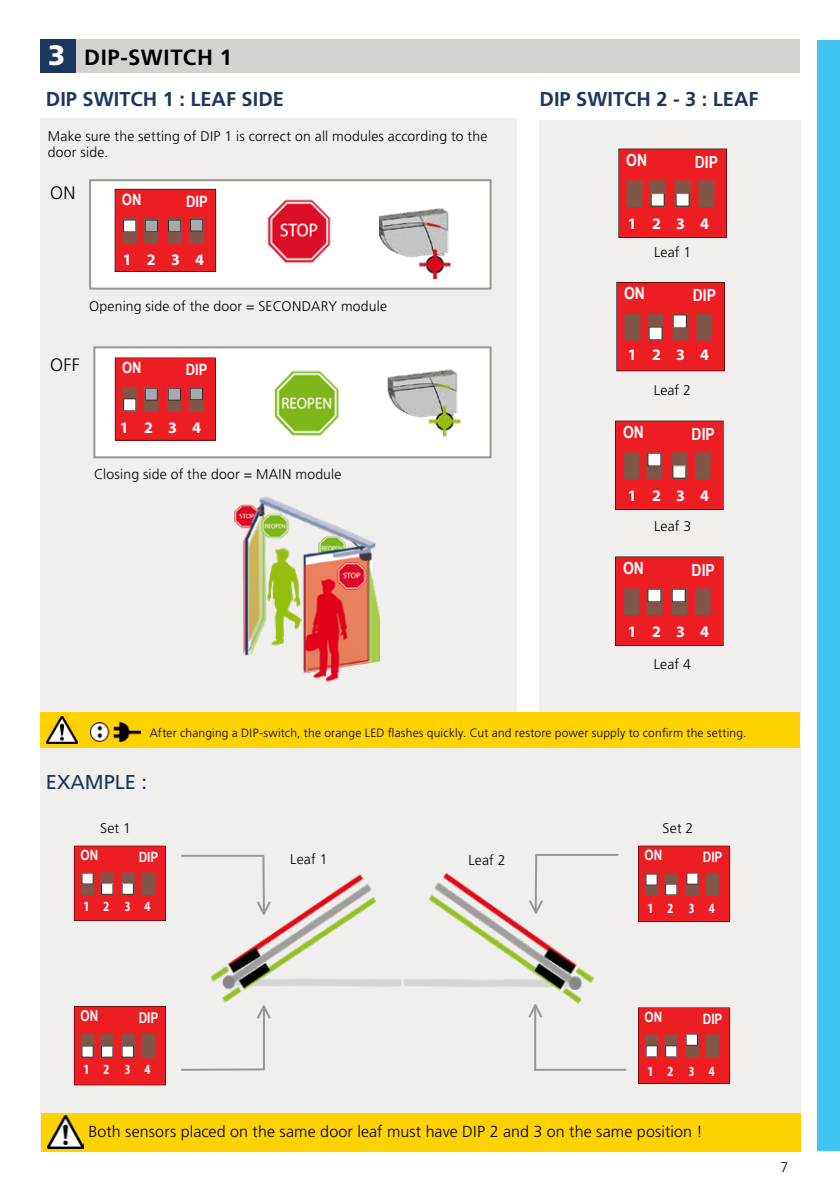
<style>
.page{position:relative;width:840px;height:1191px;background:#fff}
.page>*{position:absolute;margin:0;border:0;box-sizing:border-box;transform-origin:0 0}
.t1{font:900 28px "Frutiger LT Std";color:#fff}
.t2{font:700 22px "Frutiger LT Std";letter-spacing:.03em;color:#000}
.t3{font:700 20px "Frutiger LT Std";color:#1a3760}
.t4{font:20px "Frutiger LT Std";color:#1a3760}
.t5{font:300 18px "Frutiger LT Std";color:#000}
.t6{font:700 16.8px "Arial Narrow";color:#fff}
.t7{font:300 16px "Frutiger LT Std";letter-spacing:.01em;color:#000}
.t8{font:700 16px "Myriad Pro";color:#fff}
.t9{font:700 15.6px "Arial Narrow";color:#fff}
.t10{font:700 14.8px "Arial Narrow";color:#fff}
.t11{font:700 14.4px "Arial Narrow";color:#fff}
.t12{font:700 14.2px "Arial Narrow";color:#fff}
.t13{font:300 14px/16px "Frutiger LT Std";letter-spacing:.01em;color:#000}
.t14{font:700 condensed 14px "Myriad Pro";letter-spacing:1em;color:#fff}
.t15{font:300 12px "Frutiger LT Std";letter-spacing:.015em;color:#000}
</style>
<div class="page">
<div style="left:41px;top:743px;width:759px;height:407px;background:#f0efee"></div>
<img style="left:196px;top:853px;width:410px;height:151px">
<div style="left:816px;top:40px;width:23px;height:1110px;background:#42c4f3"></div>
<div style="left:41px;top:39px;width:758px;height:34px;background:#d4d3d0"></div>
<div style="left:40px;top:40px;width:35px;height:33px;background:#1a3760"></div>
<div style="left:539px;top:120px;width:260px;height:606px;background:#f0efee"></div>
<div style="left:40px;top:118px;width:476px;height:594px;background:#f0efee"></div>
<div style="left:93px;top:346px;width:398px;height:112px;background:#fff;border:2px solid #969890"></div>
<div style="left:89px;top:179px;width:402px;height:111px;background:#fff;border:2px solid #969890"></div>
<img style="left:267px;top:199px;width:64px;height:64px">
<img style="left:274px;top:370px;width:65px;height:66px">
<img style="left:379px;top:208px;width:73px;height:71px">
<img style="left:387px;top:369px;width:74px;height:68px">
<img style="left:234px;top:496px;width:145px;height:185px">
<div style="left:40px;top:712px;width:758px;height:36px;background:#ffd200"></div>
<img style="left:47px;top:716px;width:30px;height:27px">
<div style="left:42px;top:1112px;width:758px;height:39px;background:#ffd200"></div>
<img style="left:48px;top:1115px;width:35px;height:33px">
<hr style="left:263px;top:1006px;width:2px;height:64px;background:#969890">
<hr style="left:181px;top:1068px;width:83px;height:2px;background:#969890">
<hr style="left:534px;top:1005px;width:2px;height:65px;background:#969890">
<hr style="left:534px;top:1068px;width:92px;height:2px;background:#969890">
<svg style="left:74px;top:845px;width:92px;height:76px;background:#d82f33"></svg>
<svg style="left:74px;top:1006px;width:92px;height:79px;background:#d92d31"></svg>
<svg style="left:638px;top:845px;width:91px;height:77px;background:#d92f33"></svg>
<svg style="left:638px;top:1007px;width:91px;height:76px;background:#da2f33"></svg>
<svg style="left:618px;top:149px;width:108px;height:89px;background:#d82c30"></svg>
<svg style="left:616px;top:282px;width:108px;height:89px;background:#d72c30"></svg>
<svg style="left:615px;top:421px;width:108px;height:89px;background:#d72b2e"></svg>
<svg style="left:615px;top:556px;width:108px;height:90px;background:#d72c2f"></svg>
<svg style="left:115px;top:189px;width:101px;height:83px;background:#d72b30"></svg>
<svg style="left:115px;top:357px;width:100px;height:83px;background:#d82d31"></svg>
<hr style="left:181px;top:854px;width:83px;height:2px;background:#969890">
<hr style="left:262px;top:855px;width:3px;height:56px;background:#969890">
<hr style="left:535px;top:854px;width:83px;height:2px;background:#969890">
<hr style="left:534px;top:854px;width:3px;height:56px;background:#969890">
<svg style="left:255px;top:1003px;width:17px;height:16px"></svg>
<svg style="left:526px;top:1002px;width:18px;height:18px"></svg>
<svg style="left:255px;top:899px;width:17px;height:18px"></svg>
<svg style="left:527px;top:898px;width:17px;height:18px"></svg>
<img style="left:90px;top:722px;width:50px;height:20px">
<h1 class="t1" style="left:48px;top:39px;width:19px">3</h1>
<h2 class="t2" style="left:84px;top:44px;width:149px">DIP-SWITCH 1</h2>
<h3 class="t3" style="left:46px;top:87px;width:239px">DIP SWITCH 1 : LEAF SIDE</h3>
<h3 class="t3" style="left:539px;top:87px;width:220px">DIP SWITCH 2 - 3 : LEAF</h3>
<p class="t13" style="left:48px;top:128px;width:441px">Make sure the setting of DIP 1 is correct on all modules according to the door side.</p>
<p class="t5" style="left:50px;top:182px;width:27px">ON</p>
<p class="t9" style="left:122px;top:187px;width:21px">ON</p>
<p class="t9" style="left:186px;top:189px;width:23px">DIP</p>
<p class="t8" style="left:123px;top:249px;width:83px">1 2 3 4</p>
<p class="t13" style="left:89px;top:298px;width:299px">Opening side of the door = SECONDARY module</p>
<p class="t5" style="left:50px;top:355px;width:31px">OFF</p>
<p class="t9" style="left:122px;top:356px;width:21px">ON</p>
<p class="t9" style="left:186px;top:358px;width:23px">DIP</p>
<p class="t8" style="left:120px;top:417px;width:83px">1 2 3 4</p>
<p class="t13" style="left:94px;top:466px;width:249px">Closing side of the door = MAIN module</p>
<p class="t6" style="left:626px;top:147px;width:22px">ON</p>
<p class="t6" style="left:694px;top:149px;width:25px">DIP</p>
<p class="t8" style="left:627px;top:213px;width:83px">1 2 3 4</p>
<p class="t13" style="left:653px;top:244px;width:39px">Leaf 1</p>
<p class="t6" style="left:623px;top:280px;width:22px">ON</p>
<p class="t6" style="left:692px;top:282px;width:25px">DIP</p>
<p class="t8" style="left:627px;top:344px;width:83px">1 2 3 4</p>
<p class="t13" style="left:653px;top:382px;width:39px">Leaf 2</p>
<p class="t6" style="left:622px;top:419px;width:22px">ON</p>
<p class="t6" style="left:691px;top:421px;width:25px">DIP</p>
<p class="t8" style="left:627px;top:485px;width:83px">1 2 3 4</p>
<p class="t13" style="left:653px;top:518px;width:39px">Leaf 3</p>
<p class="t6" style="left:622px;top:555px;width:22px">ON</p>
<p class="t6" style="left:691px;top:557px;width:25px">DIP</p>
<p class="t8" style="left:627px;top:621px;width:83px">1 2 3 4</p>
<p class="t13" style="left:653px;top:656px;width:39px">Leaf 4</p>
<p class="t15" style="left:150px;top:726px;width:598px">After changing a DIP-switch, the orange LED flashes quickly. Cut and restore power supply to confirm the setting.</p>
<h3 class="t4" style="left:46px;top:770px;width:103px">EXAMPLE :</h3>
<p class="t13" style="left:100px;top:820px;width:32px">Set 1</p>
<p class="t13" style="left:662px;top:820px;width:32px">Set 2</p>
<p class="t12" style="left:80px;top:844px;width:19px">ON</p>
<p class="t12" style="left:139px;top:846px;width:21px">DIP</p>
<p class="t14" style="left:83px;top:897px;width:69px">1234</p>
<p class="t13" style="left:290px;top:851px;width:39px">Leaf 1</p>
<p class="t13" style="left:468px;top:852px;width:39px">Leaf 2</p>
<p class="t11" style="left:644px;top:844px;width:19px">ON</p>
<p class="t11" style="left:702px;top:846px;width:21px">DIP</p>
<p class="t14" style="left:647px;top:900px;width:69px">1234</p>
<p class="t10" style="left:80px;top:1004px;width:19px">ON</p>
<p class="t10" style="left:139px;top:1006px;width:21px">DIP</p>
<p class="t14" style="left:83px;top:1060px;width:69px">1234</p>
<p class="t12" style="left:644px;top:1006px;width:19px">ON</p>
<p class="t12" style="left:702px;top:1008px;width:21px">DIP</p>
<p class="t14" style="left:647px;top:1062px;width:69px">1234</p>
<p class="t7" style="left:88px;top:1122px;width:615px">Both sensors placed on the same door leaf must have DIP 2 and 3 on the same position !</p>
<p class="t13" style="left:780px;top:1159px;width:9px">7</p>
</div>
